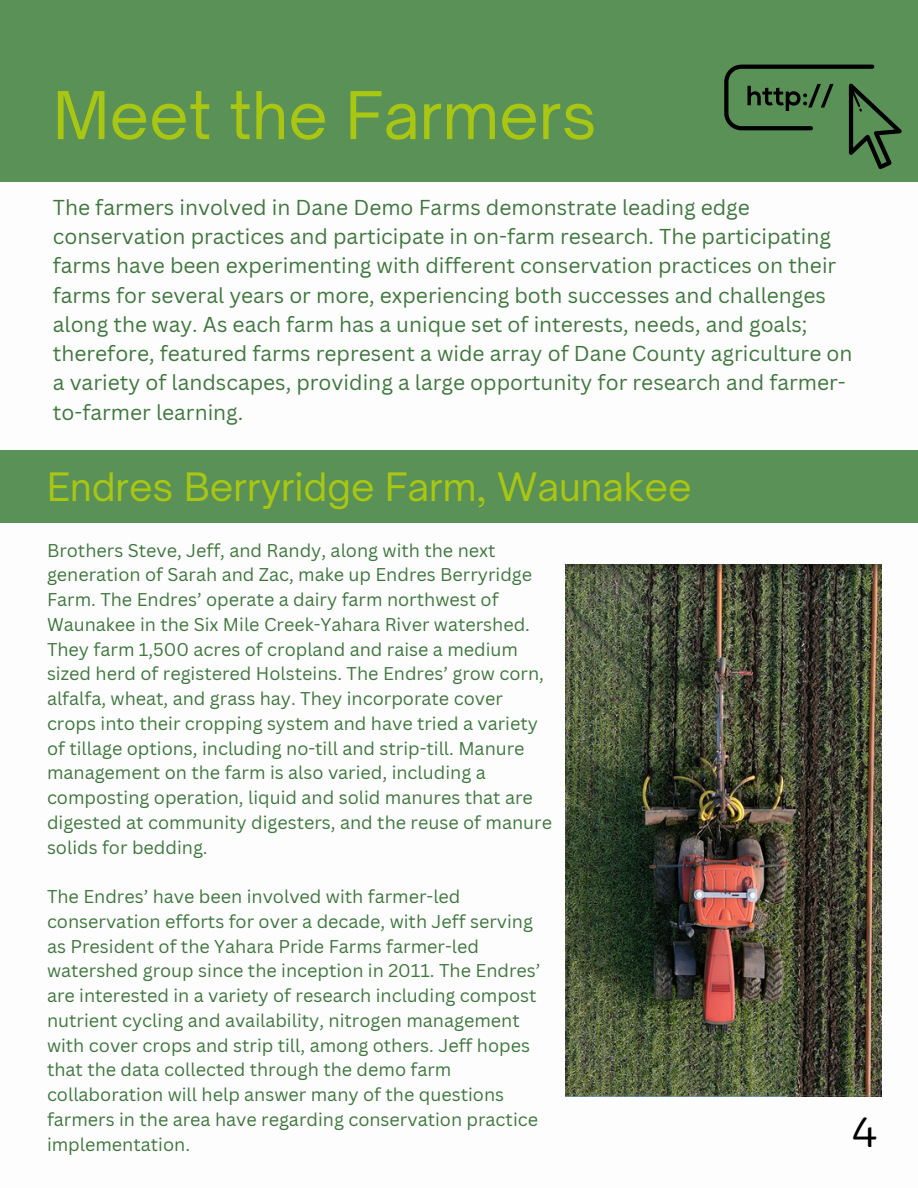
<style>
.page{position:relative;width:918px;height:1188px;background:#fff}
.page>*{position:absolute;margin:0;border:0;box-sizing:border-box;transform-origin:0 0}
.t1{font:63px "Open Sauce One";color:#a8c612}
.t2{font:39.15px "Binate Display";color:#000}
.t3{font:37.5px "Open Sauce One";color:#a8c612}
.t4{font:21px/29.2px "Canva Sans";color:#40773f}
.t5{font:18px/24.8px "Canva Sans";color:#40773f}
</style>
<div class="page">
<div style="left:0;top:0;width:918px;height:181px;background:#599157"></div>
<div style="left:0;top:450px;width:918px;height:72px;background:#599157"></div>
<img style="left:566px;top:564px;width:316px;height:532px">
<svg style="left:724px;top:65px;width:178px;height:104px"></svg>
<p class="t1" style="left:53px;top:76px;width:545px">Meet the Farmers</p>
<h1 class="t4" style="left:53px;top:192px;width:801px">The farmers involved in Dane Demo Farms demonstrate leading edge conservation practices and participate in on-farm research. The participating farms have been experimenting with different conservation practices on their farms for several years or more, experiencing both successes and challenges along the way. As each farm has a unique set of interests, needs, and goals; therefore, featured farms represent a wide array of Dane County agriculture on a variety of landscapes, providing a large opportunity for research and farmer&shy;to-farmer learning.</h1>
<p class="t3" style="left:47px;top:463px;width:646px">Endres Berryridge Farm, Waunakee</p>
<h3 class="t5" style="left:47px;top:537px;width:507px">Brothers Steve, Jeff, and Randy, along with the next generation of Sarah and Zac, make up Endres Berryridge Farm. The Endres’ operate a dairy farm northwest of Waunakee in the Six Mile Creek-Yahara River watershed.<br>They farm 1,500 acres of cropland and raise a medium sized herd of registered Holsteins. The Endres’ grow corn, alfalfa, wheat, and grass hay. They incorporate cover crops into their cropping system and have tried a variety of tillage options, including no-till and strip-till. Manure management on the farm is also varied, including a composting operation, liquid and solid manures that are digested at community digesters, and the reuse of manure solids for bedding.</h3>
<h2 class="t5" style="left:47px;top:884px;width:495px">The Endres’ have been involved with farmer-led conservation efforts for over a decade, with Jeff serving as President of the Yahara Pride Farms farmer-led watershed group since the inception in 2011. The Endres’ are interested in a variety of research including compost nutrient cycling and availability, nitrogen management with cover crops and strip till, among others. Jeff hopes that the data collected through the demo farm collaboration will help answer many of the questions farmers in the area have regarding conservation practice implementation.</h2>
<p class="t2" style="left:852px;top:1096px;width:26px">4</p>
</div>
